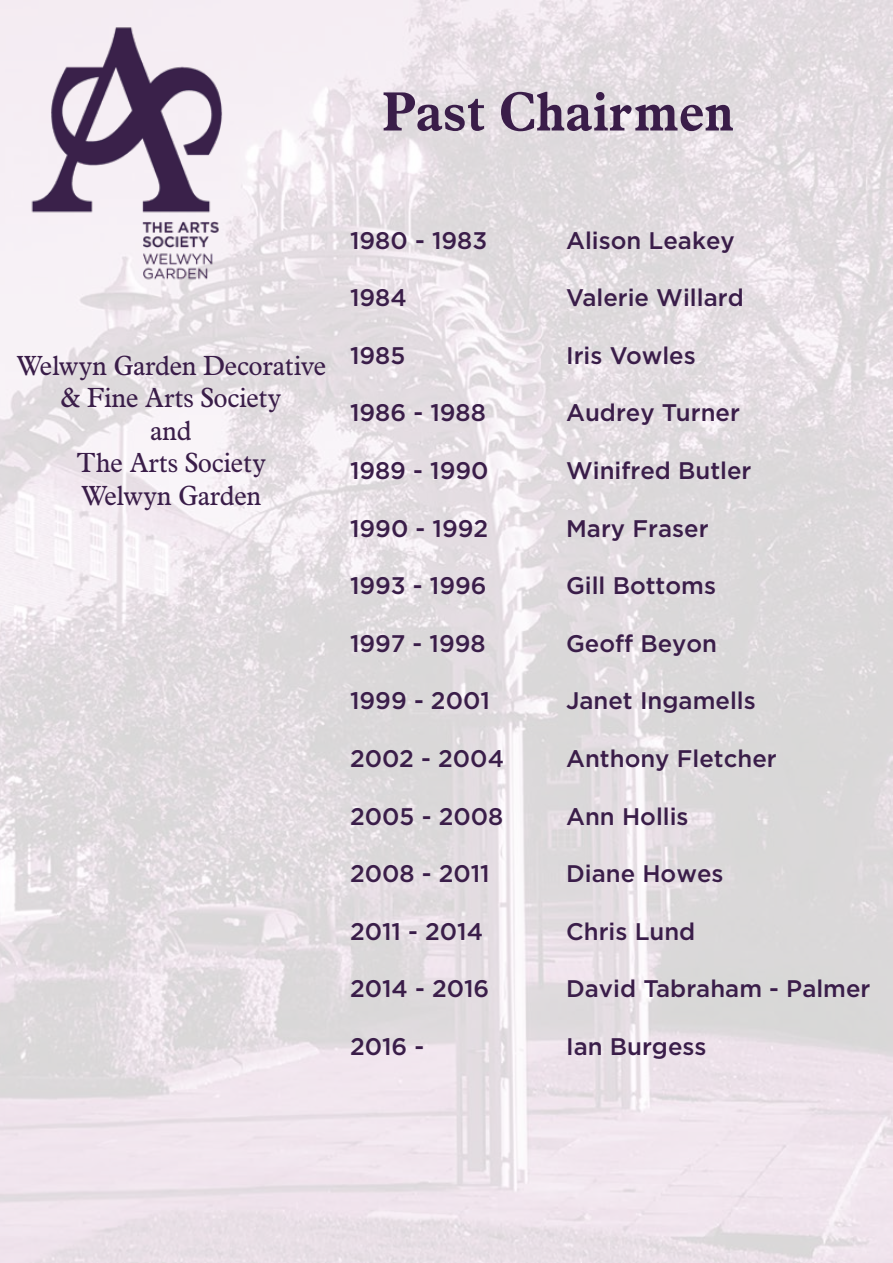
<style>
.page{position:relative;width:893px;height:1263px;background:#fff}
.page>*{position:absolute;margin:0;border:0;box-sizing:border-box;transform-origin:0 0}
.t1{font:700 54px "News Plantin MT Std";color:#3a1d49}
.t2{font:27px/32.4px "News Plantin MT Std";color:#3a1d49;text-align:center}
.t3{font:500 24px "Gotham";color:#3a1d49}
</style>
<div class="page">
<img style="left:0;top:0;width:893px;height:1263px">
<img style="left:10px;top:9px;width:303px;height:290px">
<h1 class="t1" style="left:382px;top:79px;width:353px">Past Chairmen</h1>
<p class="t2" style="left:16px;top:349px;width:311px">Welwyn Garden Decorative &amp; Fine Arts Society<br>and<br>The Arts Society<br>Welwyn Garden</p>
<p class="t3" style="left:350px;top:224px;width:139px">1980 - 1983</p>
<p class="t3" style="left:350px;top:282px;width:58px">1984</p>
<p class="t3" style="left:350px;top:340px;width:57px">1985</p>
<p class="t3" style="left:350px;top:397px;width:137px">1986 - 1988</p>
<p class="t3" style="left:350px;top:455px;width:140px">1989 - 1990</p>
<p class="t3" style="left:350px;top:512px;width:140px">1990 - 1992</p>
<p class="t3" style="left:350px;top:570px;width:138px">1993 - 1996</p>
<p class="t3" style="left:350px;top:628px;width:137px">1997 - 1998</p>
<p class="t3" style="left:350px;top:685px;width:141px">1999 - 2001</p>
<p class="t3" style="left:350px;top:743px;width:155px">2002 - 2004</p>
<p class="t3" style="left:350px;top:800px;width:155px">2005 - 2008</p>
<p class="t3" style="left:350px;top:858px;width:141px">2008 - 2011</p>
<p class="t3" style="left:350px;top:916px;width:135px">2011 - 2014</p>
<p class="t3" style="left:350px;top:973px;width:141px">2014 - 2016</p>
<p class="t3" style="left:350px;top:1031px;width:76px">2016 -</p>
<p class="t3" style="left:566px;top:224px;width:170px">Alison Leakey</p>
<p class="t3" style="left:566px;top:282px;width:179px">Valerie Willard</p>
<p class="t3" style="left:566px;top:340px;width:131px">Iris Vowles</p>
<p class="t3" style="left:566px;top:397px;width:175px">Audrey Turner</p>
<p class="t3" style="left:566px;top:455px;width:187px">Winifred Butler</p>
<p class="t3" style="left:566px;top:512px;width:144px">Mary Fraser</p>
<p class="t3" style="left:566px;top:570px;width:151px">Gill Bottoms</p>
<p class="t3" style="left:566px;top:628px;width:153px">Geoff Beyon</p>
<p class="t3" style="left:566px;top:685px;width:191px">Janet Ingamells</p>
<p class="t3" style="left:566px;top:743px;width:212px">Anthony Fletcher</p>
<p class="t3" style="left:566px;top:800px;width:124px">Ann Hollis</p>
<p class="t3" style="left:566px;top:858px;width:159px">Diane Howes</p>
<p class="t3" style="left:566px;top:916px;width:131px">Chris Lund</p>
<p class="t3" style="left:566px;top:973px;width:306px">David Tabraham - Palmer</p>
<p class="t3" style="left:566px;top:1031px;width:142px">Ian Burgess</p>
</div>
